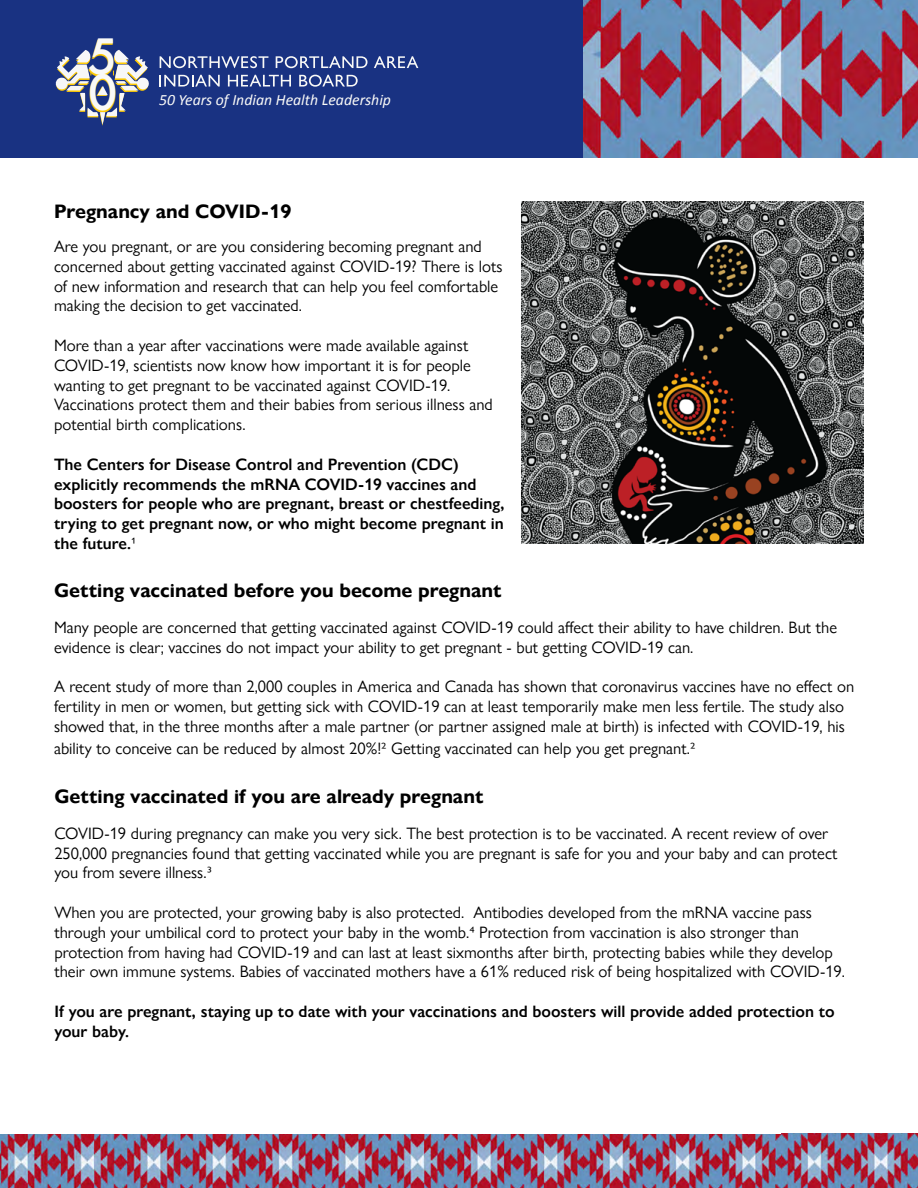
<style>
.page{position:relative;width:918px;height:1188px;background:#fff}
.page>*{position:absolute;margin:0;border:0;box-sizing:border-box;transform-origin:0 0}
.t1{font:500 48.15px/36.8px "Futura";color:#ffcb05}
.t2{font:700 19.5px "Gill Sans Nova";color:#000}
.t3{font:16.5px/19.8px "Gill Sans Nova";color:#000}
.t4{font:600 16.5px/19.8px "Gill Sans Nova";color:#000}
.t5{font:italic 15.75px "Calibri";color:#f9f9f7}
.s1{font-weight:400}
</style>
<div class="page">
<img style="left:582px;top:0;width:336px;height:157px">
<img style="left:0;top:1134px;width:918px;height:54px">
<img style="left:521px;top:202px;width:342px;height:342px">
<div style="left:0;top:0;width:582px;height:158px;background:#193282"></div>
<svg style="left:160px;top:56px;width:108px;height:12px"></svg>
<svg style="left:276px;top:56px;width:91px;height:12px"></svg>
<svg style="left:374px;top:56px;width:44px;height:12px"></svg>
<svg style="left:160px;top:75px;width:60px;height:12px"></svg>
<svg style="left:228px;top:75px;width:63px;height:12px"></svg>
<svg style="left:299px;top:75px;width:59px;height:12px"></svg>
<svg style="left:56px;top:50px;width:93px;height:76px"></svg>
<h1 class="t1" style="left:88px;top:39px;width:31px">5<br>0</h1>
<p class="t5" style="left:159px;top:89px;width:233px">50 Years of Indian Health Leadership</p>
<p class="t2" style="left:54px;top:199px;width:239px">Pregnancy and COVID-19</p>
<p class="t3" style="left:54px;top:236px;width:450px">Are you pregnant, or are you considering becoming pregnant and concerned about getting vaccinated against COVID-19? There is lots of new information and research that can help you feel comfortable making the decision to get vaccinated.</p>
<p class="t3" style="left:54px;top:335px;width:440px">More than a year after vaccinations were made available against COVID-19, scientists now know how important it is for people wanting to get pregnant to be vaccinated against COVID-19.<br>Vaccinations protect them and their babies from serious illness and potential birth complications.</p>
<p class="t4" style="left:54px;top:454px;width:452px">The Centers for Disease Control and Prevention (CDC) explicitly recommends the mRNA COVID-19 vaccines and boosters for people who are pregnant, breast or chestfeeding, trying to get pregnant now, or who might become pregnant in the future.<span class="s1">1</span></p>
<p class="t2" style="left:54px;top:578px;width:449px">Getting vaccinated before you become pregnant</p>
<p class="t3" style="left:54px;top:617px;width:785px">Many people are concerned that getting vaccinated against COVID-19 could affect their ability to have children. But the evidence is clear; vaccines do not impact your ability to get pregnant - but getting COVID-19 can.</p>
<p class="t3" style="left:54px;top:677px;width:802px">A recent study of more than 2,000 couples in America and Canada has shown that coronavirus vaccines have no effect on fertility in men or women, but getting sick with COVID-19 can at least temporarily make men less fertile. The study also showed that, in the three months after a male partner (or partner assigned male at birth) is infected with COVID-19, his</p>
<p class="t3" style="left:54px;top:738px;width:643px">ability to conceive can be reduced by almost 20%!2 Getting vaccinated can help you get pregnant.2</p>
<p class="t2" style="left:54px;top:784px;width:431px">Getting vaccinated if you are already pregnant</p>
<p class="t3" style="left:54px;top:823px;width:785px">COVID-19 during pregnancy can make you very sick. The best protection is to be vaccinated. A recent review of over<br>250,000 pregnancies found that getting vaccinated while you are pregnant is safe for you and your baby and can protect you from severe illness.3</p>
<p class="t3" style="left:54px;top:902px;width:792px">When you are protected, your growing baby is also protected. Antibodies developed from the mRNA vaccine pass through your umbilical cord to protect your baby in the womb.4 Protection from vaccination is also stronger than protection from having had COVID-19 and can last at least sixmonths after birth, protecting babies while they develop their own immune systems. Babies of vaccinated mothers have a 61% reduced risk of being hospitalized with COVID-19.</p>
<p class="t4" style="left:54px;top:1001px;width:782px">If you are pregnant, staying up to date with your vaccinations and boosters will provide added protection to your baby.</p>
</div>
